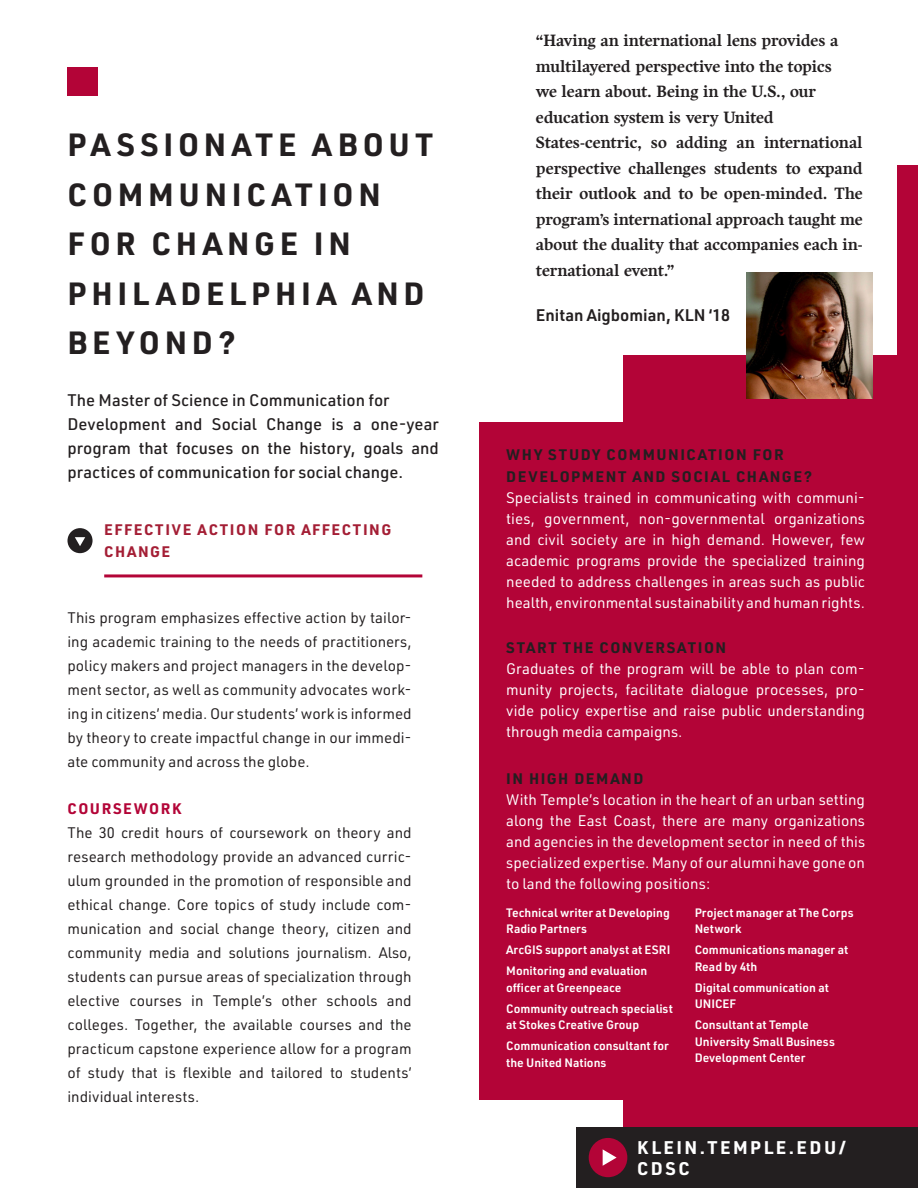
<style>
.page{position:relative;width:918px;height:1188px;background:#fff}
.page>*{position:absolute;margin:0;border:0;box-sizing:border-box;transform-origin:0 0}
.t1{font:700 31.5px/49.5px "URWDIN";letter-spacing:.15em;color:#231f20}
.Header_Sections___Pr{font:700 18px "URWDIN";letter-spacing:.135em;color:#fff}
.t2{font:700 16.5px/25.5px "Harfang";letter-spacing:-.01em;color:#231f20;text-align:justify}
.t3{font:500 16.5px/24px "URWDIN";color:#231f20;text-align:justify}
.t4{font:600 16.5px "URWDIN";color:#231f20}
.t5{font:15px/24px "URWDIN";color:#231f20;text-align:justify}
.t6{font:15px/21px "URWDIN";color:#fff;text-align:justify}
.t7{font:700 15px "URWDIN";letter-spacing:.1em;color:#231f20}
.t8{font:700 15px/22.5px "URWDIN";letter-spacing:.1em;color:#a41e35}
.t9{font:700 15px "URWDIN";letter-spacing:.1em;color:#b30437}
.t10{font:600 12px/16.5px "URWDIN";color:#fff}
</style>
<div class="page">
<div style="left:623px;top:165px;width:295px;height:1023px;background:#b30437"></div>
<div style="left:68px;top:68px;width:30px;height:28px;background:#b30437"></div>
<div style="left:67px;top:528px;width:26px;height:25px;background:#231f20;border-radius:50%"></div>
<svg style="left:75px;top:537px;width:10px;height:9px"></svg>
<hr style="left:104px;top:574px;width:318px;height:3px;background:#b30437">
<div style="left:577px;top:1127px;width:341px;height:61px;background:#231f20"></div>
<div style="left:589px;top:1138px;width:38px;height:39px;background:#b30437;border-radius:50%"></div>
<svg style="left:603px;top:1149px;width:14px;height:17px"></svg>
<div style="left:479px;top:422px;width:386px;height:678px;background:#b30437"></div>
<div style="left:502px;top:0;width:394px;height:354px;background:#fff"></div>
<img style="left:746px;top:272px;width:126px;height:127px">
<p class="t1" style="left:68px;top:119px;width:367px">PASSIONATE ABOUT<br>COMMUNICATION<br>FOR CHANGE IN<br>PHILADELPHIA AND<br>BEYOND?</p>
<p class="t3" style="left:68px;top:387px;width:324px">The Master of Science in Communication for</p>
<p class="t3" style="left:68px;top:411px;width:373px">Development and Social Change is a one-year program that focuses on the history, goals and practices of communication for social change.</p>
<p class="t8" style="left:104px;top:517px;width:289px">EFFECTIVE ACTION FOR AFFECTING<br>CHANGE</p>
<p class="t5" style="left:68px;top:606px;width:346px">This program emphasizes effective action by tailor&shy;ing academic training to the needs of practitioners, policy makers and project managers in the develop&shy;ment sector, as well as community advocates work&shy;ing in citizens’ media. Our students’ work is informed by theory to create impactful change in our immedi&shy;ate community and across the globe.</p>
<p class="t9" style="left:68px;top:798px;width:115px">COURSEWORK</p>
<p class="t5" style="left:68px;top:820px;width:346px">The 30 credit hours of coursework on theory and research methodology provide an advanced curric&shy;ulum grounded in the promotion of responsible and ethical change. Core topics of study include com&shy;munication and social change theory, citizen and community media and solutions journalism. Also, students can pursue areas of specialization through elective courses in Temple’s other schools and colleges. Together, the available courses and the practicum capstone experience allow for a program of study that is flexible and tailored to students’ individual interests.</p>
<p class="t2" style="left:536px;top:28px;width:304px">“Having an international lens provides a</p>
<p class="t2" style="left:536px;top:53px;width:297px">multilayered perspective into the topics</p>
<p class="t2" style="left:536px;top:79px;width:282px">we learn about. Being in the U.S., our</p>
<p class="t2" style="left:536px;top:104px;width:239px">education system is very United</p>
<p class="t2" style="left:536px;top:130px;width:328px">States-centric, so adding an international perspective challenges students to expand their outlook and to be open-minded. The program’s international approach taught me about the duality that accompanies each in&shy;ternational event.”</p>
<p class="t4" style="left:536px;top:304px;width:196px">Enitan Aigbomian, KLN ‘18</p>
<p class="t7" style="left:506px;top:444px;width:279px">WHY STUDY COMMUNICATION FOR</p>
<p class="t7" style="left:506px;top:466px;width:307px">DEVELOPMENT AND SOCIAL CHANGE?</p>
<p class="t6" style="left:506px;top:487px;width:360px">Specialists trained in communicating with communi&shy;ties, government, non-governmental organizations and civil society are in high demand. However, few academic programs provide the specialized training needed to address challenges in areas such as public health, environmental sustainability and human rights.</p>
<p class="t7" style="left:506px;top:637px;width:221px">START THE CONVERSATION</p>
<p class="t6" style="left:506px;top:658px;width:360px">Graduates of the program will be able to plan com&shy;munity projects, facilitate dialogue processes, pro&shy;vide policy expertise and raise public understanding through media campaigns.</p>
<p class="t7" style="left:506px;top:768px;width:139px">IN HIGH DEMAND</p>
<p class="t6" style="left:506px;top:788px;width:360px">With Temple’s location in the heart of an urban setting along the East Coast, there are many organizations and agencies in the development sector in need of this specialized expertise. Many of our alumni have gone on to land the following positions:</p>
<p class="t10" style="left:506px;top:904px;width:165px">Technical writer at Developing<br>Radio Partners</p>
<p class="t10" style="left:506px;top:941px;width:166px">ArcGIS support analyst at ESRI</p>
<p class="t10" style="left:506px;top:962px;width:143px">Monitoring and evaluation officer at Greenpeace</p>
<p class="t10" style="left:506px;top:1000px;width:168px">Community outreach specialist at Stokes Creative Group</p>
<p class="t10" style="left:506px;top:1037px;width:164px">Communication consultant for the United Nations</p>
<p class="t10" style="left:695px;top:904px;width:160px">Project manager at The Corps<br>Network</p>
<p class="t10" style="left:695px;top:941px;width:155px">Communications manager at<br>Read by 4th</p>
<p class="t10" style="left:695px;top:979px;width:136px">Digital communication at<br>UNICEF</p>
<p class="t10" style="left:695px;top:1016px;width:142px">Consultant at Temple<br>University Small Business<br>Development Center</p>
<p class="Header_Sections___Pr" style="left:637px;top:1135px;width:210px">KLEIN.TEMPLE.EDU/</p>
<p class="Header_Sections___Pr" style="left:637px;top:1156px;width:54px">CDSC</p>
</div>
